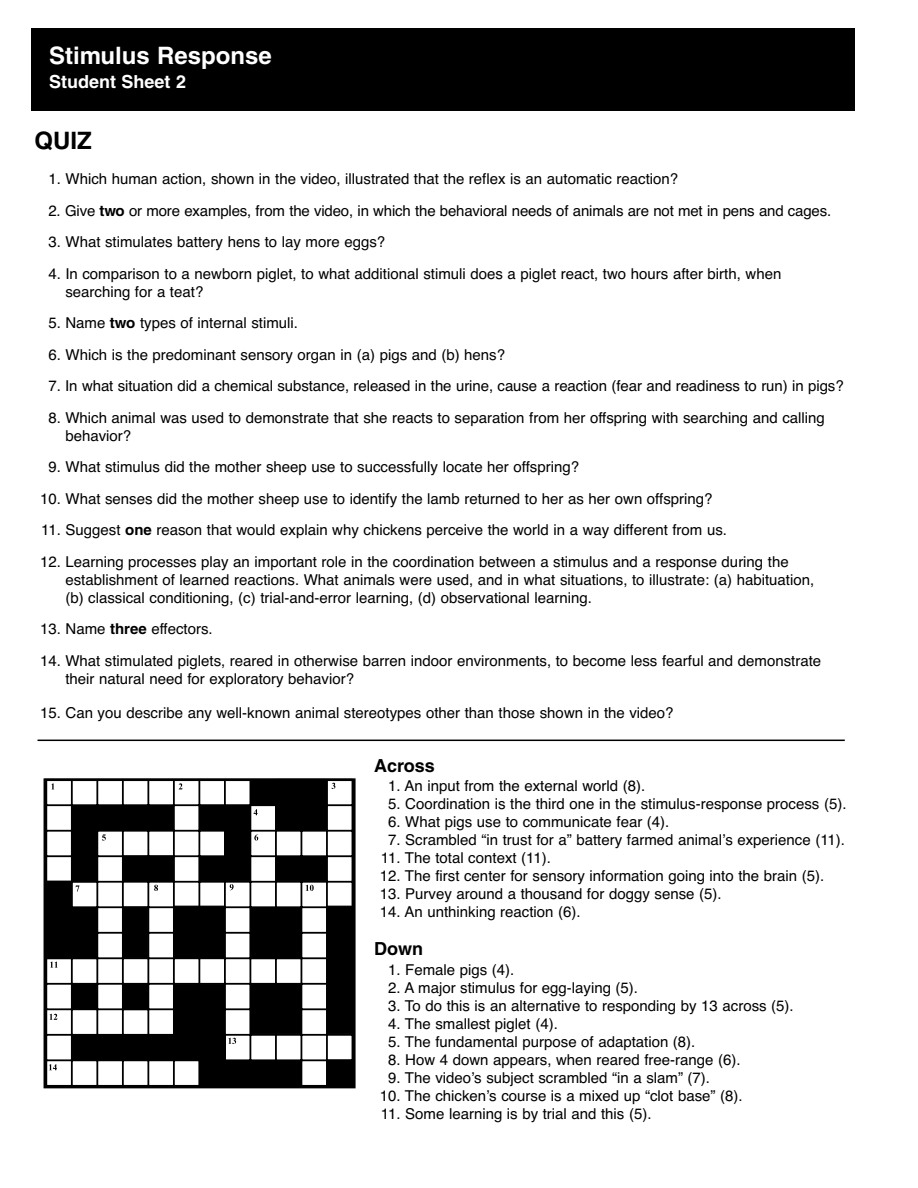
<style>
.page{position:relative;width:918px;height:1188px;background:#fff}
.page>*{position:absolute;margin:0;border:0;box-sizing:border-box;transform-origin:0 0}
.t1{font:700 24px "Helvetica";color:#fff}
.t2{font:700 24px "Helvetica";color:#000}
.t3{font:700 18px "Helvetica";color:#fff}
.t4{font:700 18px "Helvetica";color:#000}
.t5{font:15px/18px "Helvetica";color:#000}
.s1{font-weight:700}
</style>
<div class="page">
<div style="left:31px;top:28px;width:823px;height:82px;background:#000"></div>
<hr style="left:45px;top:804px;width:307px;height:2px;background:#000">
<hr style="left:45px;top:830px;width:307px;height:2px;background:#000">
<hr style="left:45px;top:855px;width:307px;height:2px;background:#000">
<hr style="left:45px;top:881px;width:307px;height:2px;background:#000">
<hr style="left:45px;top:906px;width:307px;height:2px;background:#000">
<hr style="left:45px;top:932px;width:307px;height:2px;background:#000">
<hr style="left:45px;top:957px;width:307px;height:2px;background:#000">
<hr style="left:45px;top:983px;width:307px;height:2px;background:#000">
<hr style="left:45px;top:1008px;width:307px;height:2px;background:#000">
<hr style="left:45px;top:1034px;width:307px;height:2px;background:#000">
<hr style="left:45px;top:1059px;width:307px;height:2px;background:#000">
<hr style="left:326px;top:779px;width:2px;height:307px;background:#000">
<hr style="left:301px;top:779px;width:1px;height:307px;background:#000">
<hr style="left:275px;top:779px;width:2px;height:307px;background:#000">
<hr style="left:250px;top:779px;width:1px;height:307px;background:#000">
<hr style="left:224px;top:779px;width:2px;height:307px;background:#000">
<hr style="left:198px;top:779px;width:2px;height:307px;background:#000">
<hr style="left:173px;top:779px;width:2px;height:307px;background:#000">
<hr style="left:147px;top:779px;width:2px;height:307px;background:#000">
<hr style="left:122px;top:779px;width:2px;height:307px;background:#000">
<hr style="left:96px;top:779px;width:2px;height:307px;background:#000">
<hr style="left:71px;top:779px;width:2px;height:307px;background:#000">
<div style="left:275px;top:779px;width:52px;height:52px;background:#000"></div>
<div style="left:250px;top:779px;width:26px;height:25px;background:#000"></div>
<div style="left:275px;top:856px;width:52px;height:25px;background:#000"></div>
<div style="left:224px;top:828px;width:27px;height:29px;background:#000"></div>
<div style="left:199px;top:856px;width:52px;height:25px;background:#000"></div>
<div style="left:199px;top:805px;width:52px;height:26px;background:#000"></div>
<div style="left:326px;top:906px;width:27px;height:128px;background:#000"></div>
<div style="left:326px;top:1060px;width:27px;height:26px;background:#000"></div>
<div style="left:199px;top:1060px;width:103px;height:26px;background:#000"></div>
<div style="left:72px;top:1035px;width:154px;height:26px;background:#000"></div>
<div style="left:250px;top:983px;width:52px;height:51px;background:#000"></div>
<div style="left:71px;top:984px;width:27px;height:25px;background:#000"></div>
<div style="left:122px;top:983px;width:27px;height:27px;background:#000"></div>
<div style="left:173px;top:906px;width:52px;height:53px;background:#000"></div>
<div style="left:122px;top:907px;width:26px;height:51px;background:#000"></div>
<div style="left:71px;top:805px;width:27px;height:77px;background:#000"></div>
<div style="left:97px;top:806px;width:77px;height:25px;background:#000"></div>
<div style="left:122px;top:856px;width:52px;height:26px;background:#000"></div>
<div style="left:173px;top:984px;width:52px;height:51px;background:#000"></div>
<div style="left:250px;top:907px;width:52px;height:52px;background:#000"></div>
<div style="left:46px;top:907px;width:52px;height:52px;background:#000"></div>
<div style="left:46px;top:881px;width:26px;height:26px;background:#000"></div>
<svg style="left:51px;top:783px;width:3px;height:6px"></svg>
<svg style="left:179px;top:783px;width:3px;height:6px"></svg>
<svg style="left:102px;top:834px;width:4px;height:7px"></svg>
<svg style="left:76px;top:885px;width:4px;height:7px"></svg>
<svg style="left:154px;top:885px;width:4px;height:6px"></svg>
<svg style="left:50px;top:962px;width:8px;height:6px"></svg>
<svg style="left:49px;top:1014px;width:8px;height:6px"></svg>
<svg style="left:228px;top:1038px;width:8px;height:6px"></svg>
<svg style="left:49px;top:1064px;width:8px;height:6px"></svg>
<svg style="left:254px;top:809px;width:4px;height:6px"></svg>
<svg style="left:254px;top:834px;width:4px;height:7px"></svg>
<svg style="left:230px;top:884px;width:4px;height:6px"></svg>
<svg style="left:332px;top:783px;width:3px;height:6px"></svg>
<svg style="left:306px;top:885px;width:8px;height:6px"></svg>
<div style="left:44px;top:778px;width:312px;height:310px;border:3px solid #000"></div>
<hr style="left:38px;top:740px;width:807px;height:1px;background:#000">
<h1 class="t1" style="left:49px;top:46px;width:224px">Stimulus Response</h1>
<p class="t3" style="left:49px;top:75px;width:139px">Student Sheet 2</p>
<h1 class="t2" style="left:35px;top:131px;width:59px">QUIZ</h1>
<p class="t5" style="left:48px;top:172px;width:631px">1. Which human action, shown in the video, illustrated that the reflex is an automatic reaction?</p>
<p class="t5" style="left:48px;top:203px;width:784px">2. Give <span class="s1">two</span> or more examples, from the video, in which the behavioral needs of animals are not met in pens and cages.</p>
<p class="t5" style="left:48px;top:235px;width:338px">3. What stimulates battery hens to lay more eggs?</p>
<p class="t5" style="left:65px;top:266px;width:717px;text-indent:-17px">4. In comparison to a newborn piglet, to what additional stimuli does a piglet react, two hours after birth, when searching for a teat?</p>
<p class="t5" style="left:48px;top:316px;width:251px">5. Name <span class="s1">two</span> types of internal stimuli.</p>
<p class="t5" style="left:48px;top:347px;width:458px">6. Which is the predominant sensory organ in (a) pigs and (b) hens?</p>
<p class="t5" style="left:48px;top:379px;width:797px">7. In what situation did a chemical substance, released in the urine, cause a reaction (fear and readiness to run) in pigs?</p>
<p class="t5" style="left:65px;top:410px;width:761px;text-indent:-17px">8. Which animal was used to demonstrate that she reacts to separation from her offspring with searching and calling behavior?</p>
<p class="t5" style="left:48px;top:460px;width:532px">9. What stimulus did the mother sheep use to successfully locate her offspring?</p>
<p class="t5" style="left:40px;top:491px;width:674px">10. What senses did the mother sheep use to identify the lamb returned to her as her own offspring?</p>
<p class="t5" style="left:41px;top:523px;width:687px">11. Suggest <span class="s1">one</span> reason that would explain why chickens perceive the world in a way different from us.</p>
<p class="t5" style="left:65px;top:554px;width:750px;text-indent:-25px">12. Learning processes play an important role in the coordination between a stimulus and a response during the establishment of learned reactions. What animals were used, and in what situations, to illustrate: (a) habituation, (b) classical conditioning, (c) trial-and-error learning, (d) observational learning.</p>
<p class="t5" style="left:40px;top:622px;width:174px">13. Name <span class="s1">three</span> effectors.</p>
<p class="t5" style="left:65px;top:653px;width:757px;text-indent:-25px">14. What stimulated piglets, reared in otherwise barren indoor environments, to become less fearful and demonstrate their natural need for exploratory behavior?</p>
<p class="t5" style="left:40px;top:705px;width:635px">15. Can you describe any well-known animal stereotypes other than those shown in the video?</p>
<p class="t4" style="left:374px;top:759px;width:62px">Across</p>
<p class="t5" style="left:388px;top:778px;width:259px">1. An input from the external world (8).</p>
<p class="t5" style="left:388px;top:796px;width:460px">5. Coordination is the third one in the stimulus-response process (5).</p>
<p class="t5" style="left:388px;top:814px;width:283px">6. What pigs use to communicate fear (4).</p>
<p class="t5" style="left:388px;top:832px;width:458px">7. Scrambled “in trust for a” battery farmed animal’s experience (11).</p>
<p class="t5" style="left:381px;top:850px;width:172px">11. The total context (11).</p>
<p class="t5" style="left:380px;top:868px;width:446px">12. The first center for sensory information going into the brain (5).</p>
<p class="t5" style="left:380px;top:886px;width:343px">13. Purvey around a thousand for doggy sense (5).</p>
<p class="t5" style="left:380px;top:904px;width:202px">14. An unthinking reaction (6).</p>
<p class="t4" style="left:374px;top:943px;width:50px">Down</p>
<p class="t5" style="left:388px;top:962px;width:128px">1. Female pigs (4).</p>
<p class="t5" style="left:388px;top:980px;width:251px">2. A major stimulus for egg-laying (5).</p>
<p class="t5" style="left:388px;top:998px;width:407px">3. To do this is an alternative to responding by 13 across (5).</p>
<p class="t5" style="left:388px;top:1016px;width:171px">4. The smallest piglet (4).</p>
<p class="t5" style="left:388px;top:1034px;width:309px">5. The fundamental purpose of adaptation (8).</p>
<p class="t5" style="left:388px;top:1052px;width:354px">8. How 4 down appears, when reared free-range (6).</p>
<p class="t5" style="left:388px;top:1070px;width:323px">9. The video’s subject scrambled “in a slam” (7).</p>
<p class="t5" style="left:380px;top:1088px;width:364px">10. The chicken’s course is a mixed up “clot base” (8).</p>
<p class="t5" style="left:381px;top:1106px;width:272px">11. Some learning is by trial and this (5).</p>
</div>
